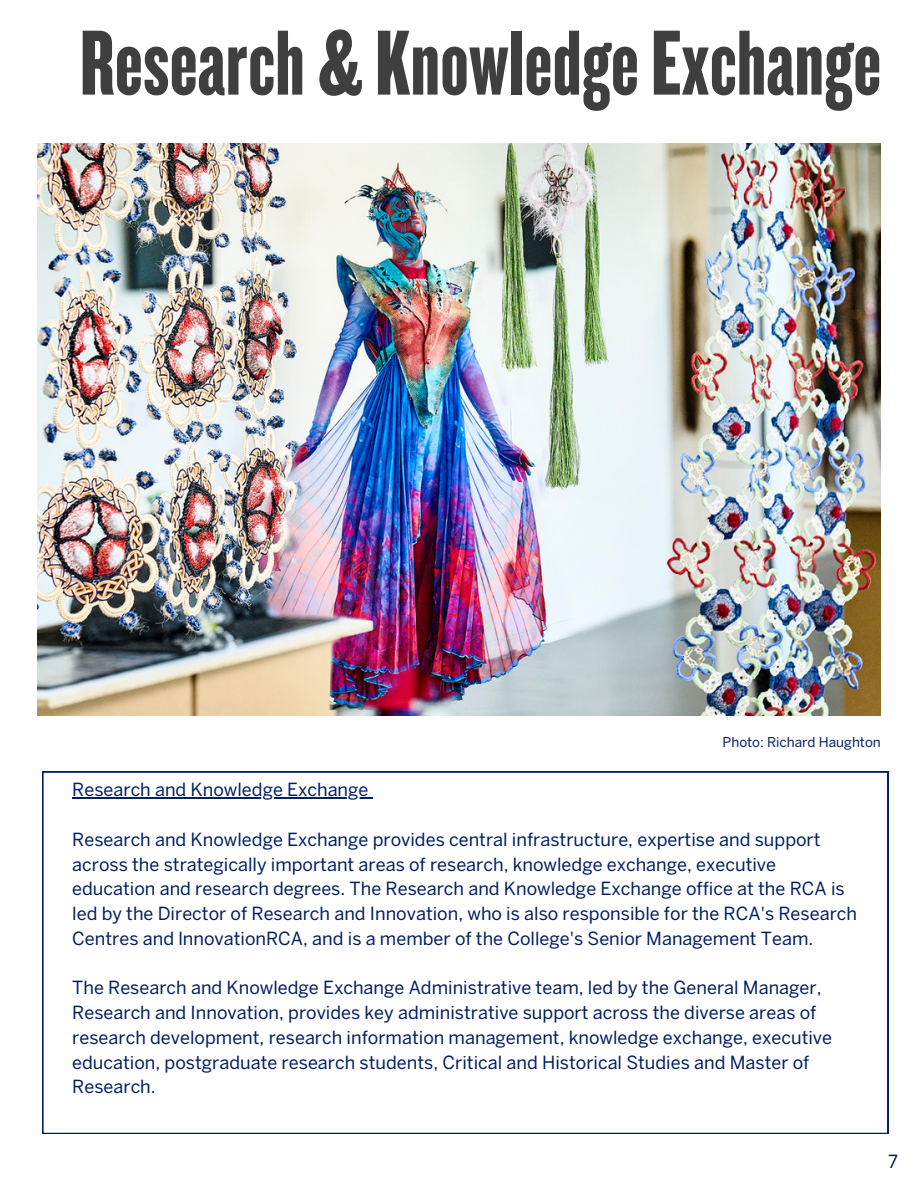
<style>
.page{position:relative;width:918px;height:1188px;background:#fff}
.page>*{position:absolute;margin:0;border:0;box-sizing:border-box;transform-origin:0 0}
.t1{font:96px "Knockout 68 Full Featherwt";color:#3f3f3f}
.t2{font:18px/24.8px "Benton Sans";color:#011f62}
.t3{font:18px "Benton Sans";color:#001853}
.t4{font:13.5px "Benton Sans";color:#011f62}
</style>
<div class="page">
<svg style="left:42px;top:772px;width:846px;height:362px"></svg>
<img style="left:37px;top:143px;width:844px;height:573px">
<hr style="left:72px;top:798px;width:297px;height:1px;background:#011f62">
<h1 class="t1" style="left:80px;top:18px;width:803px">Research &amp; KnowledgeExchange</h1>
<p class="t4" style="left:723px;top:734px;width:160px">Photo: Richard Haughton</p>
<p class="t2" style="left:72px;top:778px;width:298px">Research and Knowledge Exchange</p>
<p class="t2" style="left:72px;top:827px;width:786px">Research and Knowledge Exchange provides central infrastructure, expertise and support across the strategically important areas of research, knowledge exchange, executive education and research degrees. The Research and Knowledge Exchange office at the RCA is led by the Director of Research and Innovation, who is also responsible for the RCA's Research Centres and lnnovationRCA, and is a member of the College's Senior Management Team.</p>
<p class="t2" style="left:72px;top:976px;width:761px">The Research and Knowledge Exchange Administrative team, led by the General Manager, Research and Innovation, provides key administrative support across the diverse areas of research development, research information management, knowledge exchange, executive education, postgraduate research students, Critical and Historical Studies and Master of Research.</p>
<p class="t3" style="left:888px;top:1151px;width:11px">7</p>
</div>
